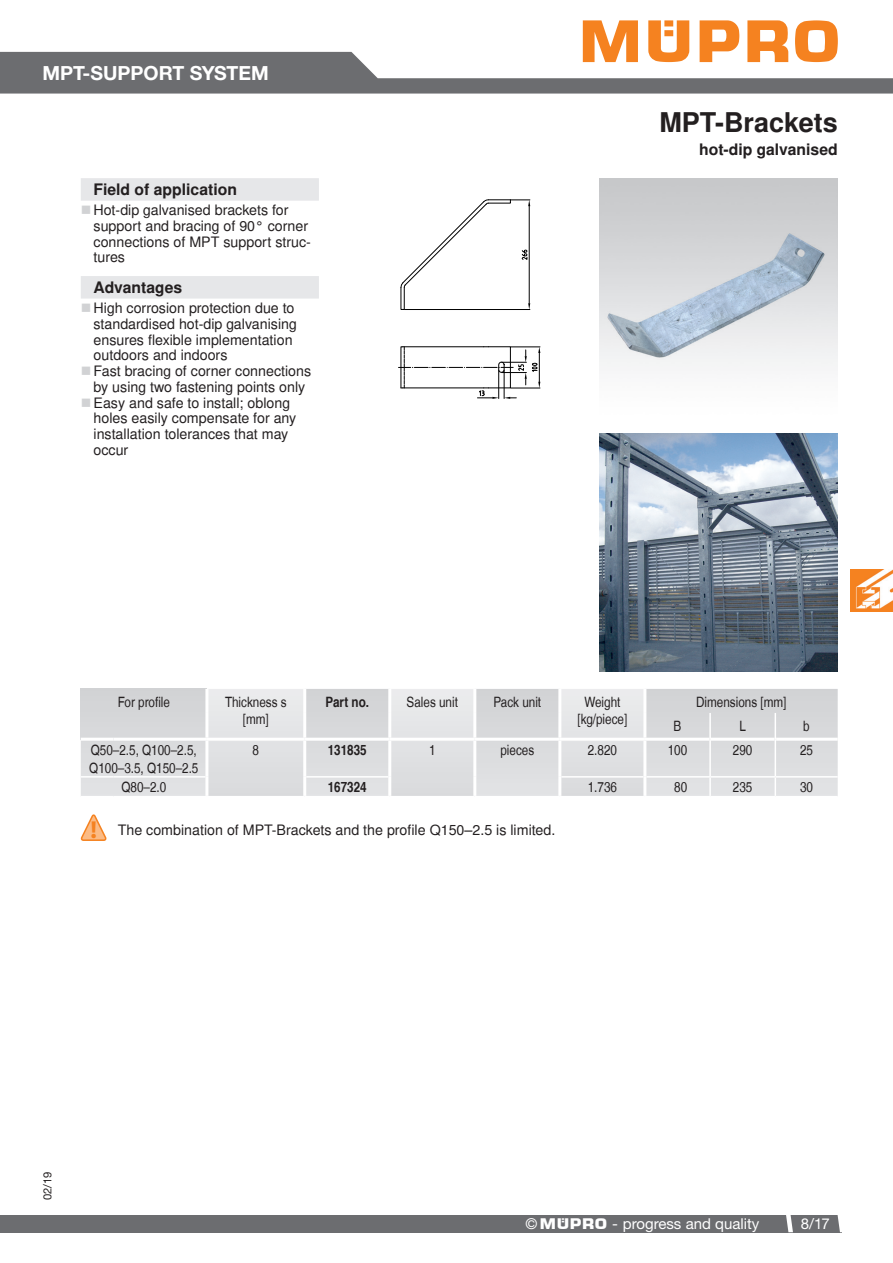
<style>
.page{position:relative;width:893px;height:1263px;background:#fff}
.page>*{position:absolute;margin:0;border:0;box-sizing:border-box;transform-origin:0 0}
.CB_AF_PROD_TITLE{font:700 27px "MUEPRO";color:#231f20}
.t1{font:700 24.6px "Myriad";color:#f58220}
.t2{font:700 19.5px "Helvetica Neue CE";color:#fff}
.CB_AF_ADV_HEAD{font:700 15.75px "MUEPRO";color:#231f20}
.CB_AF_PROD_SUBTITLE{font:700 15.75px "MUEPRO";color:#231f20}
.t3{font:15px "Helvetica Neue";color:#fff}
.t4{font:15px "Helvetica Neue CE";color:#fff}
.CB_AF_NOTE_TAB{font:14.25px/15.8px "MUEPRO";color:#231f20}
.CB_AF_TABLE_TEXT_Z{font:condensed 14.25px/17.1px "MUEPRO";color:#231f20;text-align:center}
.CB_AF_TABLE_TEXT_Z-2{font:700 condensed 14.25px "MUEPRO";color:#231f20}
.CB_AF_MATERIALNR{font:condensed 14.25px "MUEPRO";color:#231f20}
.CB_AF_TABLE_TEXT_R{font:condensed 14.25px "MUEPRO";color:#231f20}
.RevDateRight{font:11.25px "Helvetica Neue";color:#231f20}
.s1{font-stretch:condensed}
.s2{font-family:"MPR"}
.s3{font-family:"Helvetica Neue CE"}
</style>
<div class="page">
<img style="left:850px;top:569px;width:43px;height:43px">
<img style="left:600px;top:179px;width:238px;height:188px">
<hr style="left:404px;top:309px;width:126px;height:1px;background:#000">
<hr style="left:529px;top:206px;width:1px;height:97px;background:#000">
<svg style="left:400px;top:199px;width:130px;height:89px"></svg>
<svg style="left:398px;top:346px;width:142px;height:53px"></svg>
<img style="left:600px;top:434px;width:238px;height:238px">
<div style="left:81px;top:178px;width:238px;height:23px;background:#e6e7e9"></div>
<div style="left:81px;top:276px;width:238px;height:23px;background:#e6e7e9"></div>
<svg style="left:81px;top:689px;width:757px;height:107px;background:#dcdddf"></svg>
<div style="left:391px;top:741px;width:252px;height:55px;background:#dddee0"></div>
<div style="left:475px;top:739px;width:85px;height:58px;background:#dedfe1"></div>
<hr style="left:205px;top:689px;width:3px;height:24px;background:#fff">
<hr style="left:303px;top:689px;width:3px;height:24px;background:#fff">
<hr style="left:388px;top:689px;width:3px;height:24px;background:#fff">
<hr style="left:473px;top:689px;width:3px;height:24px;background:#fff">
<hr style="left:558px;top:689px;width:3px;height:24px;background:#fff">
<hr style="left:205px;top:713px;width:3px;height:25px;background:#fff">
<hr style="left:303px;top:713px;width:3px;height:25px;background:#fff">
<hr style="left:388px;top:713px;width:3px;height:25px;background:#fff">
<hr style="left:473px;top:713px;width:3px;height:25px;background:#fff">
<hr style="left:558px;top:713px;width:3px;height:25px;background:#fff">
<hr style="left:205px;top:741px;width:3px;height:36px;background:#fff">
<hr style="left:303px;top:741px;width:3px;height:36px;background:#fff">
<hr style="left:388px;top:741px;width:3px;height:36px;background:#fff">
<hr style="left:473px;top:741px;width:3px;height:36px;background:#fff">
<hr style="left:558px;top:741px;width:3px;height:36px;background:#fff">
<hr style="left:205px;top:777px;width:3px;height:19px;background:#fff">
<hr style="left:303px;top:777px;width:3px;height:19px;background:#fff">
<hr style="left:388px;top:777px;width:3px;height:19px;background:#fff">
<hr style="left:473px;top:777px;width:3px;height:19px;background:#fff">
<hr style="left:558px;top:777px;width:3px;height:19px;background:#fff">
<hr style="left:81px;top:776px;width:32px;height:1px;background:#fff">
<hr style="left:113px;top:776px;width:92px;height:1px;background:#fff">
<hr style="left:306px;top:776px;width:82px;height:1px;background:#fff">
<hr style="left:561px;top:776px;width:82px;height:1px;background:#fff">
<hr style="left:646px;top:776px;width:64px;height:1px;background:#fff">
<hr style="left:710px;top:776px;width:65px;height:1px;background:#fff">
<hr style="left:775px;top:776px;width:63px;height:1px;background:#fff">
<hr style="left:475px;top:796px;width:85px;height:1px;background:#fff">
<hr style="left:81px;top:738px;width:32px;height:3px;background:#fff">
<hr style="left:113px;top:738px;width:94px;height:3px;background:#fff">
<hr style="left:207px;top:738px;width:98px;height:3px;background:#fff">
<hr style="left:305px;top:738px;width:85px;height:3px;background:#fff">
<hr style="left:390px;top:738px;width:85px;height:3px;background:#fff">
<hr style="left:475px;top:738px;width:85px;height:3px;background:#fff">
<hr style="left:560px;top:738px;width:85px;height:3px;background:#fff">
<hr style="left:645px;top:738px;width:64px;height:3px;background:#fff">
<hr style="left:711px;top:738px;width:64px;height:3px;background:#fff">
<hr style="left:776px;top:738px;width:62px;height:3px;background:#fff">
<hr style="left:643px;top:689px;width:3px;height:24px;background:#fff">
<hr style="left:643px;top:713px;width:3px;height:25px;background:#fff">
<hr style="left:709px;top:713px;width:2px;height:26px;background:#fff">
<svg style="left:775px;top:713px;width:1px;height:26px"></svg>
<hr style="left:709px;top:739px;width:2px;height:37px;background:#fff">
<hr style="left:775px;top:739px;width:1px;height:37px;background:#fff">
<svg style="left:709px;top:777px;width:2px;height:19px"></svg>
<svg style="left:775px;top:777px;width:1px;height:19px"></svg>
<hr style="left:643px;top:741px;width:3px;height:36px;background:#fff">
<hr style="left:643px;top:777px;width:3px;height:19px;background:#fff">
<svg style="left:81px;top:814px;width:25px;height:27px"></svg>
<svg style="left:0;top:20px;width:893px;height:74px"></svg>
<div style="left:0;top:1215px;width:841px;height:17px;background:#6c6d70"></div>
<svg style="left:838px;top:1215px;width:3px;height:17px"></svg>
<svg style="left:786px;top:1215px;width:7px;height:17px"></svg>
<p class="t2" style="left:43px;top:61px;width:228px">MPT-SUPPORT SYSTEM</p>
<p class="CB_AF_ADV_HEAD" style="left:94px;top:180px;width:145px">Field of application</p>
<p class="CB_AF_NOTE_TAB" style="left:94px;top:203px;width:219px">Hot-dip galvanised brackets for support and bracing of 90° corner connections of MPT support struc&shy;tures</p>
<p class="CB_AF_ADV_HEAD" style="left:94px;top:278px;width:90px">Advantages</p>
<p class="CB_AF_NOTE_TAB" style="left:94px;top:300px;width:205px">High corrosion protection due to standardised hot-dip galvanising ensures flexible implementation outdoors and indoors</p>
<p class="CB_AF_NOTE_TAB" style="left:94px;top:363px;width:219px">Fast bracing of corner connections by using two fastening points only</p>
<p class="CB_AF_NOTE_TAB" style="left:94px;top:395px;width:204px">Easy and safe to install; oblong holes easily compensate for any installation tolerances that may occur</p>
<p class="CB_AF_PROD_TITLE" style="left:659px;top:106px;width:180px">MPT-Brackets</p>
<p class="CB_AF_PROD_SUBTITLE" style="left:699px;top:140px;width:140px">hot-dip galvanised</p>
<p class="CB_AF_TABLE_TEXT_Z" style="left:118px;top:693px;width:54px">For profile</p>
<p class="CB_AF_TABLE_TEXT_Z" style="left:225px;top:693px;width:63px">Thickness s [mm]</p>
<p class="CB_AF_TABLE_TEXT_Z-2" style="left:325px;top:693px;width:45px">Part no.</p>
<p class="CB_AF_TABLE_TEXT_Z" style="left:407px;top:693px;width:53px">Sales unit</p>
<p class="CB_AF_TABLE_TEXT_Z" style="left:493px;top:693px;width:49px">Pack unit</p>
<p class="CB_AF_TABLE_TEXT_Z" style="left:577px;top:693px;width:51px">Weight [kg/piece]</p>
<p class="CB_AF_TABLE_TEXT_Z" style="left:696px;top:693px;width:92px">Dimensions [mm]</p>
<p class="CB_AF_MATERIALNR" style="left:674px;top:717px;width:9px">B</p>
<p class="CB_AF_TABLE_TEXT_Z" style="left:739px;top:717px;width:8px">L</p>
<p class="CB_AF_TABLE_TEXT_Z" style="left:803px;top:717px;width:8px">b</p>
<p class="CB_AF_TABLE_TEXT_Z" style="left:89px;top:742px;width:111px;text-align:left">Q50‒2.5, Q100‒2.5,<br>Q100‒3.5, Q150‒2.5</p>
<p class="CB_AF_TABLE_TEXT_Z" style="left:253px;top:742px;width:8px">8</p>
<p class="CB_AF_TABLE_TEXT_Z-2" style="left:328px;top:742px;width:40px">131835</p>
<p class="CB_AF_TABLE_TEXT_Z" style="left:429px;top:742px;width:8px">1</p>
<p class="CB_AF_TABLE_TEXT_Z" style="left:500px;top:742px;width:35px">pieces</p>
<p class="CB_AF_TABLE_TEXT_Z" style="left:588px;top:742px;width:31px">2.820</p>
<p class="CB_AF_MATERIALNR" style="left:668px;top:742px;width:21px">100</p>
<p class="CB_AF_TABLE_TEXT_R" style="left:733px;top:742px;width:21px">290</p>
<p class="CB_AF_TABLE_TEXT_Z" style="left:800px;top:742px;width:14px">25</p>
<p class="CB_AF_TABLE_TEXT_Z" style="left:121px;top:779px;width:46px">Q80‒2.0</p>
<p class="CB_AF_TABLE_TEXT_Z-2" style="left:328px;top:778px;width:40px">167324</p>
<p class="CB_AF_TABLE_TEXT_Z" style="left:588px;top:779px;width:31px">1.736</p>
<p class="CB_AF_MATERIALNR" style="left:674px;top:779px;width:14px">80</p>
<p class="CB_AF_TABLE_TEXT_R" style="left:733px;top:779px;width:21px">235</p>
<p class="CB_AF_TABLE_TEXT_Z" style="left:800px;top:779px;width:14px">30</p>
<p class="t1" style="left:90px;top:817px;width:8px">!</p>
<p class="CB_AF_NOTE_TAB" style="left:118px;top:822px;width:439px">The combination of MPT-Brackets and the profile Q150‒2.5 is limited.</p>
<p class="RevDateRight" style="left:41px;top:1200px;width:30px;rotate:-90deg">02/19</p>
<p class="t3" style="left:525px;top:1214px;width:235px"><span class="s1">©</span> <span class="s2">Müpro</span> <span class="s3">-</span> progress and quality</p>
<p class="t4" style="left:801px;top:1214px;width:30px">8/17</p>
</div>
